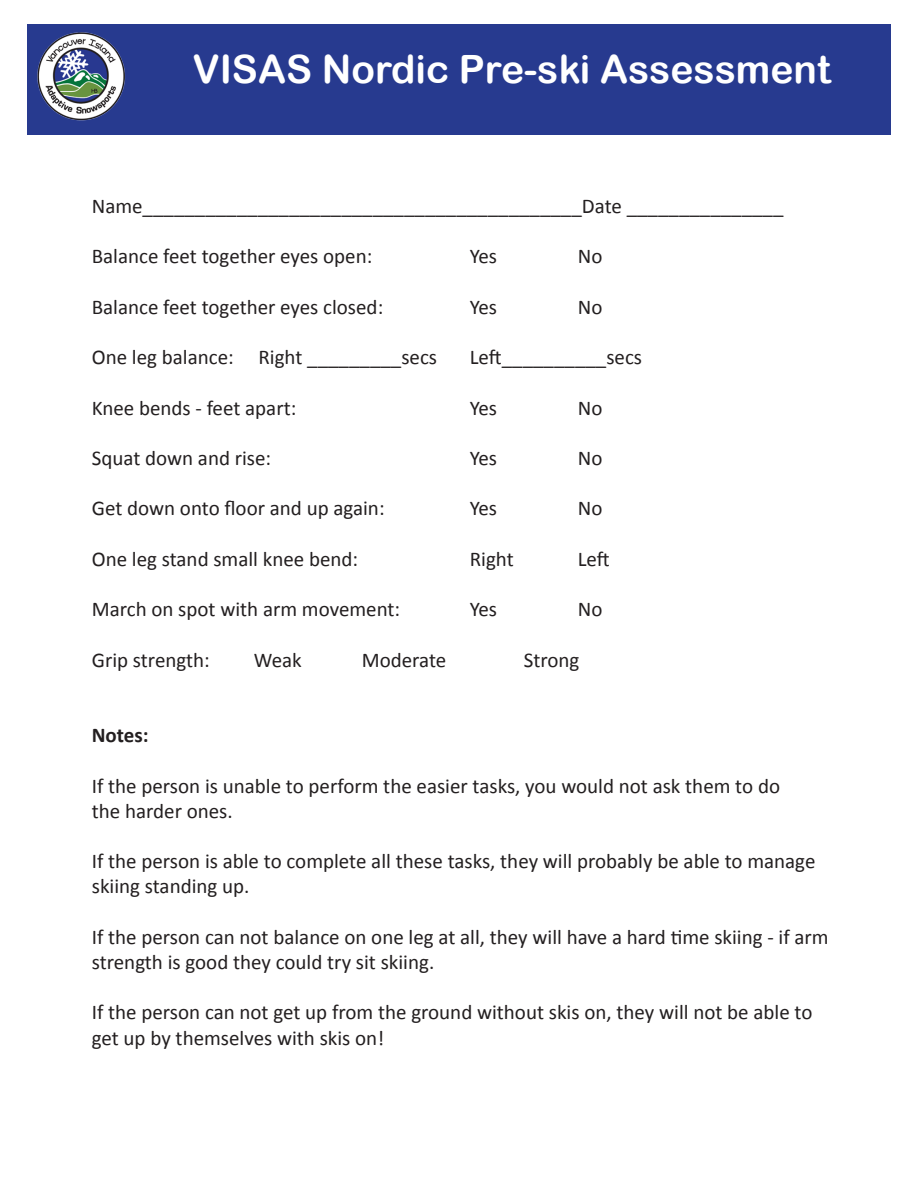
<style>
.page{position:relative;width:918px;height:1188px;background:#fff}
.page>*{position:absolute;margin:0;border:0;box-sizing:border-box;transform-origin:0 0}
.t1{font:39px "Arial Rounded MT Bold";color:#fff}
.t2{font:21px/25.2px "Calibri";color:#231f20}
.t3{font:700 21px "Calibri";color:#231f20}
</style>
<div class="page">
<div style="left:27px;top:24px;width:864px;height:110px;background:#273a8f"></div>
<img style="left:37px;top:32px;width:89px;height:89px">
<p class="t1" style="left:193px;top:46px;width:639px">VISAS Nordic Pre-ski Assessment</p>
<p class="t2" style="left:92px;top:192px;width:693px">Name__________________________________________Date _______________</p>
<p class="t2" style="left:92px;top:243px;width:282px">Balance feet together eyes open:</p>
<p class="t2" style="left:470px;top:243px;width:29px">Yes</p>
<p class="t2" style="left:578px;top:243px;width:26px">No</p>
<p class="t2" style="left:92px;top:293px;width:293px">Balance feet together eyes closed:</p>
<p class="t2" style="left:470px;top:293px;width:29px">Yes</p>
<p class="t2" style="left:578px;top:293px;width:26px">No</p>
<p class="t2" style="left:92px;top:344px;width:347px">One leg balance: Right _________secs</p>
<p class="t2" style="left:470px;top:344px;width:174px">Left__________secs</p>
<p class="t2" style="left:92px;top:394px;width:206px">Knee bends - feet apart:</p>
<p class="t2" style="left:470px;top:394px;width:29px">Yes</p>
<p class="t2" style="left:578px;top:394px;width:26px">No</p>
<p class="t2" style="left:92px;top:444px;width:181px">Squat down and rise:</p>
<p class="t2" style="left:470px;top:444px;width:29px">Yes</p>
<p class="t2" style="left:578px;top:444px;width:26px">No</p>
<p class="t2" style="left:92px;top:495px;width:294px">Get down onto floor and up again:</p>
<p class="t2" style="left:470px;top:495px;width:29px">Yes</p>
<p class="t2" style="left:578px;top:495px;width:26px">No</p>
<p class="t2" style="left:92px;top:545px;width:268px">One leg stand small knee bend:</p>
<p class="t2" style="left:470px;top:545px;width:45px">Right</p>
<p class="t2" style="left:578px;top:545px;width:34px">Left</p>
<p class="t2" style="left:92px;top:596px;width:310px">March on spot with arm movement:</p>
<p class="t2" style="left:470px;top:596px;width:29px">Yes</p>
<p class="t2" style="left:578px;top:596px;width:26px">No</p>
<p class="t2" style="left:92px;top:646px;width:119px">Grip strength:</p>
<p class="t2" style="left:254px;top:646px;width:49px">Weak</p>
<p class="t2" style="left:362px;top:646px;width:86px">Moderate</p>
<p class="t2" style="left:524px;top:646px;width:57px">Strong</p>
<p class="t3" style="left:92px;top:722px;width:58px">Notes:</p>
<p class="t2" style="left:92px;top:772px;width:690px">If the person is unable to perform the easier tasks, you would not ask them to do</p>
<p class="t2" style="left:92px;top:797px;width:143px">the harder ones.</p>
<p class="t2" style="left:92px;top:848px;width:725px">If the person is able to complete all these tasks, they will probably be able to manage</p>
<p class="t2" style="left:92px;top:873px;width:159px">skiing standing up.</p>
<p class="t2" style="left:92px;top:923px;width:738px">If the person can not balance on one leg at all, they will have a hard time skiing - if arm</p>
<p class="t2" style="left:92px;top:948px;width:344px">strength is good they could try sit skiing.</p>
<p class="t2" style="left:92px;top:999px;width:722px">If the person can not get up from the ground without skis on, they will not be able to get up by themselves with skis on!</p>
</div>
